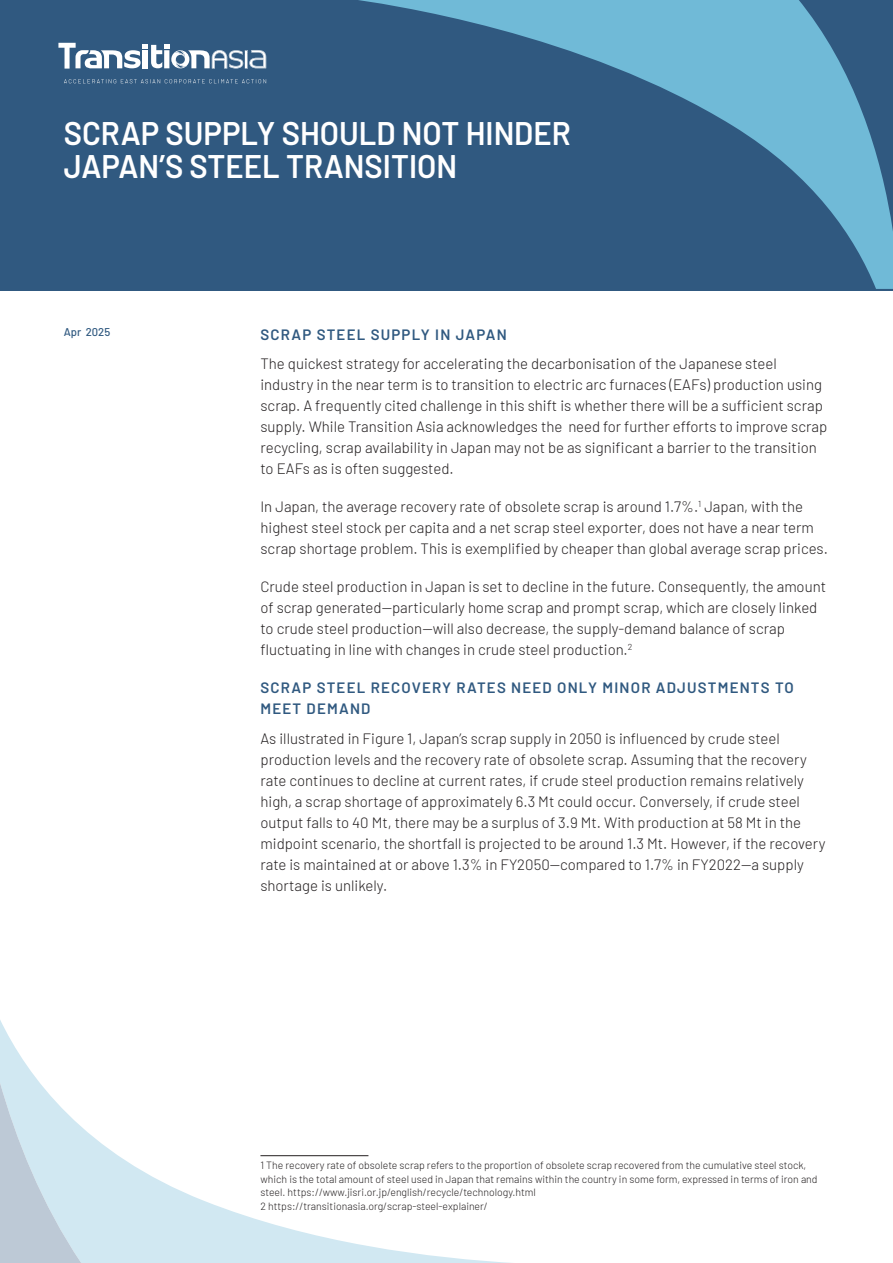
<style>
.page{position:relative;width:893px;height:1263px;background:#fff}
.page>*{position:absolute;margin:0;border:0;box-sizing:border-box;transform-origin:0 0}
.Heading_Style_1{font:600 32.7px "Barlow";color:#fff;scale:.95 1}
.Body_Regular{font:300 15px/21px "Barlow";color:#231f20}
.Heading_Style_3{font:600 15px/21px "Barlow";letter-spacing:.08em;color:#305980}
.t1{font:500 11.25px "Barlow";color:#305980}
.Footnote_Style{font:300 10.5px/13.5px "Barlow";color:#231f20}
</style>
<div class="page">
<div style="left:0;top:0;width:893px;height:290px;background:#305980"></div>
<svg style="left:359px;top:0;width:534px;height:289px"></svg>
<svg style="left:58px;top:43px;width:208px;height:26px"></svg>
<svg style="left:64px;top:79px;width:202px;height:4px"></svg>
<svg style="left:0;top:1020px;width:511px;height:243px"></svg>
<svg style="left:0;top:1081px;width:81px;height:182px;background:#cbdbe6"></svg>
<p class="Heading_Style_1" style="left:64px;top:109px;width:535px">SCRAP SUPPLY SHOULD NOT HINDER</p>
<p class="Heading_Style_1" style="left:64px;top:142px;width:416px">JAPAN’S STEEL TRANSITION</p>
<p class="t1" style="left:64px;top:324px;width:48px">Apr 2025</p>
<p class="Heading_Style_3" style="left:260px;top:323px;width:248px">SCRAP STEEL SUPPLY IN JAPAN</p>
<p class="Body_Regular" style="left:260px;top:352px;width:568px">The quickest strategy for accelerating the decarbonisation of the Japanese steel industry in the near term is to transition to electric arc furnaces (EAFs) production using scrap. A frequently cited challenge in this shift is whether there will be a sufficient scrap supply. While Transition Asia acknowledges the need for further efforts to improve scrap recycling, scrap availability in Japan may not be as significant a barrier to the transition to EAFs as is often suggested.</p>
<p class="Body_Regular" style="left:260px;top:495px;width:569px">In Japan, the average recovery rate of obsolete scrap is around 1.7%.<sup>1</sup> Japan, with the highest steel stock per capita and a net scrap steel exporter, does not have a near term scrap shortage problem. This is exemplified by cheaper than global average scrap prices.</p>
<p class="Body_Regular" style="left:260px;top:575px;width:567px">Crude steel production in Japan is set to decline in the future. Consequently, the amount of scrap generated—particularly home scrap and prompt scrap, which are closely linked to crude steel production—will also decrease, the supply-demand balance of scrap fluctuating in line with changes in crude steel production.<sup>2</sup></p>
<p class="Heading_Style_3" style="left:260px;top:676px;width:535px">SCRAP STEEL RECOVERY RATES NEED ONLY MINOR ADJUSTMENTS TO<br>MEET DEMAND</p>
<p class="Body_Regular" style="left:260px;top:727px;width:566px">As illustrated in Figure 1, Japan’s scrap supply in 2050 is influenced by crude steel production levels and the recovery rate of obsolete scrap. Assuming that the recovery rate continues to decline at current rates, if crude steel production remains relatively high, a scrap shortage of approximately 6.3 Mt could occur. Conversely, if crude steel output falls to 40 Mt, there may be a surplus of 3.9 Mt. With production at 58 Mt in the midpoint scenario, the shortfall is projected to be around 1.3 Mt. However, if the recovery rate is maintained at or above 1.3% in FY2050—compared to 1.7% in FY2022—a supply shortage is unlikely.</p>
<p class="Footnote_Style" style="left:260px;top:1158px;width:559px">1 The recovery rate of obsolete scrap refers to the proportion of obsolete scrap recovered from the cumulative steel stock, which is the total amount of steel used in Japan that remains within the country in some form, expressed in terms of iron and steel. https://www.jisri.or.jp/english/recycle/technology.html</p>
<p class="Footnote_Style" style="left:260px;top:1198px;width:229px">2 https://transitionasia.org/scrap-steel-explainer/</p>
</div>
